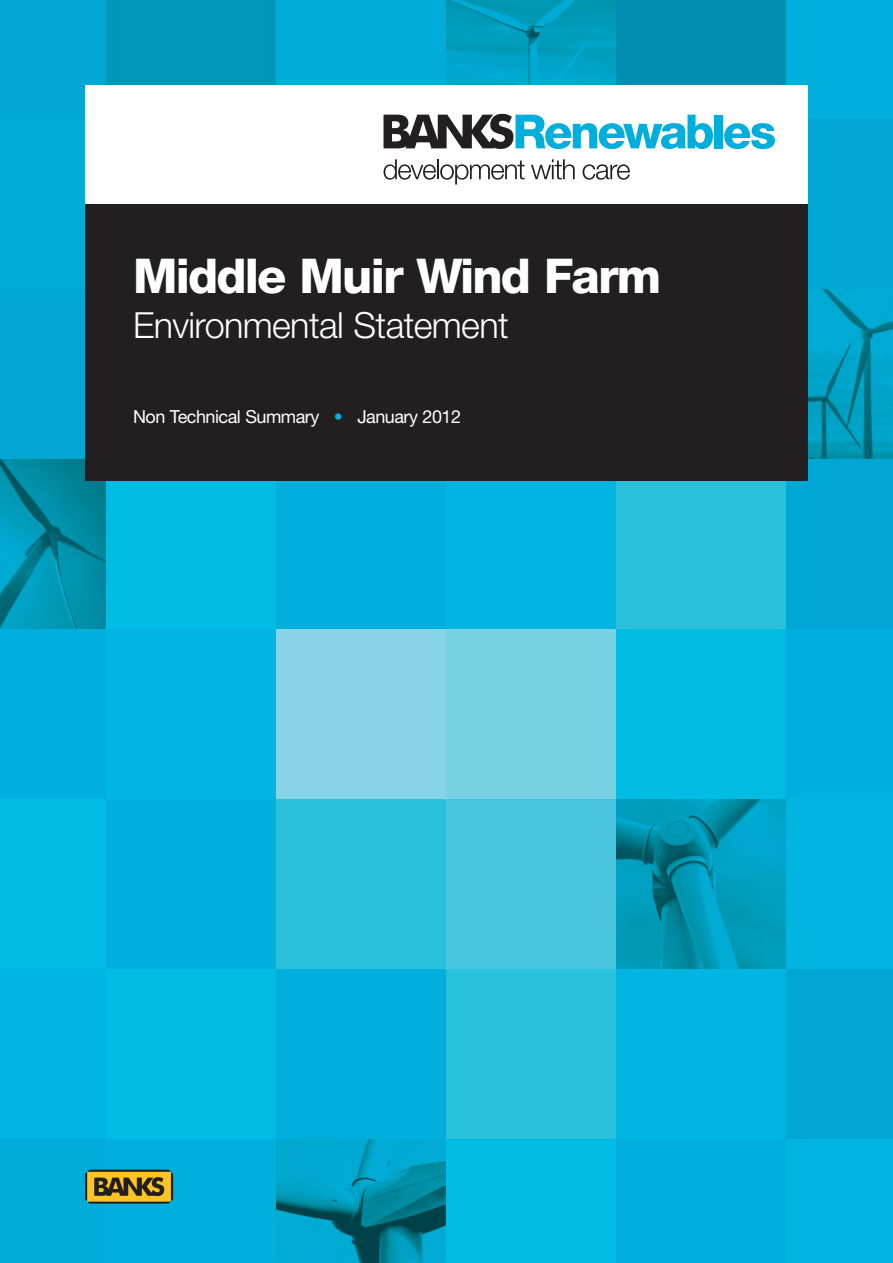
<style>
.page{position:relative;width:893px;height:1263px;background:#fff}
.page>*{position:absolute;margin:0;border:0;box-sizing:border-box;transform-origin:0 0}
.t1{font:800 48px "Helvetica Neue";letter-spacing:-.04em;color:#fff}
.t2{font:300 36px "Helvetica Neue";letter-spacing:-.015em;color:#fff}
.t3{font:18px "Helvetica Neue";letter-spacing:-.03em;color:#fff}
.s1{color:#00afdc}
</style>
<div class="page">
<div style="left:0;top:0;width:106px;height:119px;background:#00a7d5"></div>
<div style="left:106px;top:0;width:170px;height:119px;background:#0096b9"></div>
<div style="left:276px;top:0;width:170px;height:119px;background:#00add9"></div>
<img style="left:446px;top:0;width:171px;height:85px">
<div style="left:617px;top:0;width:170px;height:119px;background:#008fb3"></div>
<div style="left:787px;top:0;width:106px;height:119px;background:#00afdc"></div>
<div style="left:0;top:119px;width:106px;height:170px;background:#00add9"></div>
<div style="left:787px;top:119px;width:106px;height:170px;background:#00a7d5"></div>
<div style="left:0;top:289px;width:106px;height:170px;background:#00a7d5"></div>
<img style="left:808px;top:289px;width:85px;height:170px">
<img style="left:0;top:459px;width:106px;height:170px">
<div style="left:106px;top:459px;width:170px;height:170px;background:#00bbe2"></div>
<div style="left:276px;top:459px;width:170px;height:170px;background:#00afdc"></div>
<div style="left:446px;top:459px;width:171px;height:170px;background:#00b5df"></div>
<div style="left:617px;top:459px;width:170px;height:170px;background:#29c0da"></div>
<div style="left:787px;top:459px;width:106px;height:170px;background:#00a7d5"></div>
<div style="left:0;top:629px;width:106px;height:170px;background:#00afdc"></div>
<div style="left:106px;top:629px;width:170px;height:170px;background:#00b5df"></div>
<div style="left:276px;top:629px;width:170px;height:170px;background:#87d4e6"></div>
<div style="left:446px;top:629px;width:171px;height:170px;background:#78d0e4"></div>
<div style="left:617px;top:629px;width:170px;height:170px;background:#00bbe2"></div>
<div style="left:787px;top:629px;width:106px;height:170px;background:#00afdc"></div>
<div style="left:0;top:799px;width:106px;height:170px;background:#00bbe2"></div>
<div style="left:106px;top:799px;width:170px;height:170px;background:#00afdc"></div>
<div style="left:276px;top:799px;width:170px;height:170px;background:#29c0da"></div>
<div style="left:446px;top:799px;width:171px;height:170px;background:#49c5dd"></div>
<img style="left:617px;top:799px;width:170px;height:170px">
<div style="left:787px;top:799px;width:106px;height:170px;background:#00b5df"></div>
<div style="left:0;top:969px;width:106px;height:171px;background:#00b5df"></div>
<div style="left:106px;top:969px;width:170px;height:171px;background:#00bbe2"></div>
<div style="left:276px;top:969px;width:170px;height:171px;background:#00afdc"></div>
<div style="left:446px;top:969px;width:171px;height:171px;background:#29c0da"></div>
<div style="left:617px;top:969px;width:170px;height:171px;background:#00b5df"></div>
<div style="left:787px;top:969px;width:106px;height:171px;background:#00a7d5"></div>
<div style="left:0;top:1140px;width:106px;height:123px;background:#00add9"></div>
<div style="left:106px;top:1140px;width:170px;height:123px;background:#00afdc"></div>
<img style="left:276px;top:1140px;width:170px;height:123px">
<div style="left:446px;top:1140px;width:171px;height:123px;background:#00bbe2"></div>
<div style="left:787px;top:1140px;width:106px;height:123px;background:#00b5df"></div>
<div style="left:85px;top:85px;width:723px;height:119px;background:#fff"></div>
<svg style="left:384px;top:159px;width:141px;height:26px"></svg>
<svg style="left:531px;top:159px;width:44px;height:20px"></svg>
<svg style="left:583px;top:164px;width:47px;height:16px"></svg>
<div style="left:714px;top:115px;width:8px;height:33px;background:#00aedc"></div>
<svg style="left:724px;top:123px;width:51px;height:26px"></svg>
<svg style="left:384px;top:114px;width:329px;height:35px"></svg>
<svg style="left:85px;top:1169px;width:88px;height:34px;background:#977d28"></svg>
<div style="left:85px;top:204px;width:723px;height:276px;background:#231f20"></div>
<div style="left:617px;top:1140px;width:170px;height:123px;background:#00afdc"></div>
<h1 class="t1" style="left:133px;top:259px;width:530px">Middle Muir Wind Farm</h1>
<h2 class="t2" style="left:133px;top:312px;width:377px">Environmental Statement</h2>
<p class="t3" style="left:133px;top:410px;width:330px">Non Technical Summary <span class="s1">•</span> January 2012</p>
</div>
